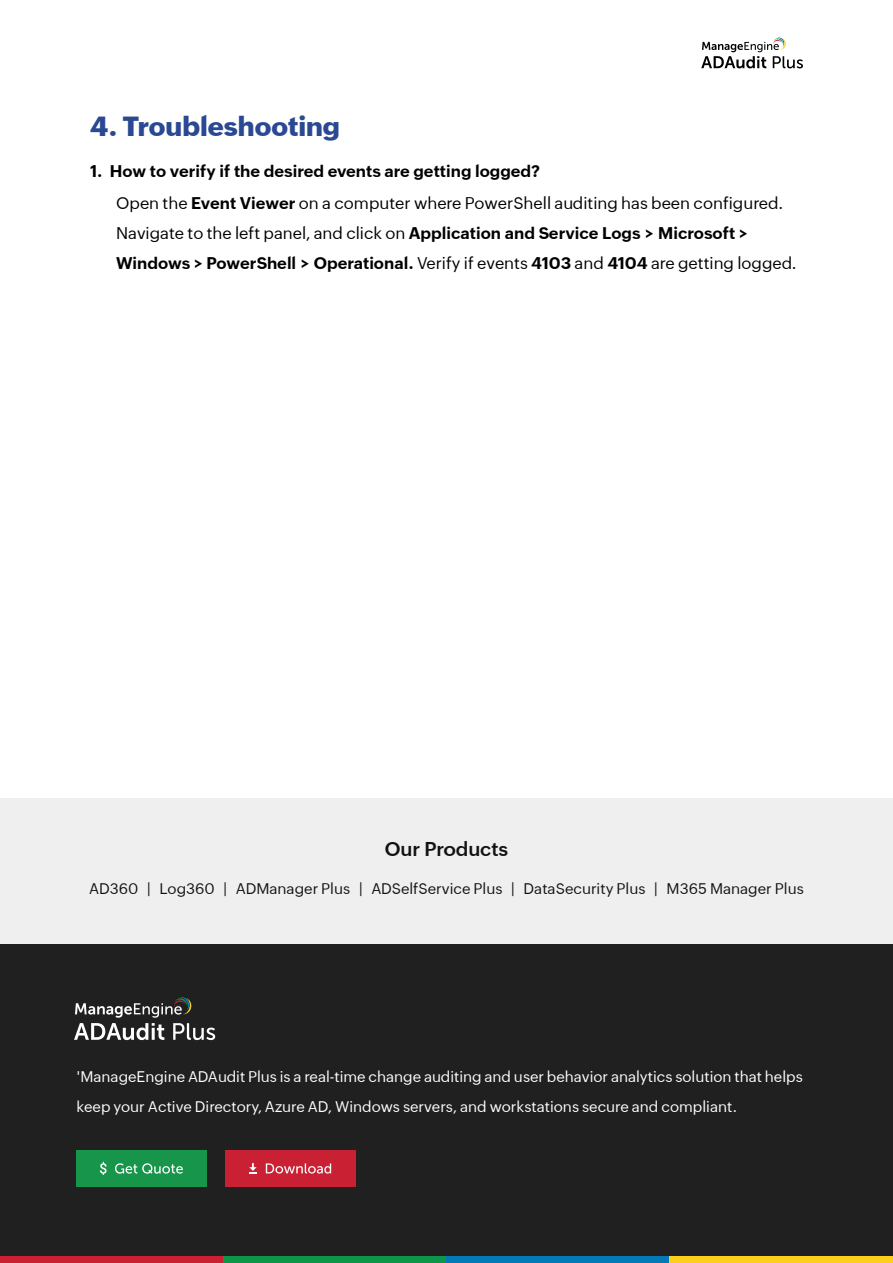
<style>
.page{position:relative;width:893px;height:1263px;background:#fff}
.page>*{position:absolute;margin:0;border:0;box-sizing:border-box;transform-origin:0 0}
.t1{font:800 27px "Zoho Puvi";color:#2b4993}
.t2{font:600 19.5px "Zoho Puvi";color:#121212}
.t3{font:16.5px/30px "Zoho Puvi";color:#000}
.t4{font:700 16.5px "Zoho Puvi";color:#000}
.t5{font:15px/30px "Zoho Puvi";color:#fff}
.t6{font:15px "Zoho Puvi";color:#121212}
.s1{font-weight:700}
</style>
<div class="page">
<div style="left:0;top:942px;width:893px;height:321px;background:#202021"></div>
<div style="left:0;top:1256px;width:223px;height:7px;background:#ca2033"></div>
<div style="left:223px;top:1256px;width:223px;height:7px;background:#0d954a"></div>
<div style="left:446px;top:1256px;width:224px;height:7px;background:#0579b6"></div>
<div style="left:670px;top:1256px;width:223px;height:7px;background:#fccf1f"></div>
<svg style="left:74px;top:997px;width:141px;height:43px"></svg>
<div style="left:76px;top:1150px;width:130px;height:36px;background:#17954a"></div>
<div style="left:225px;top:1150px;width:130px;height:36px;background:#ca2033"></div>
<svg style="left:100px;top:1162px;width:7px;height:13px"></svg>
<svg style="left:115px;top:1163px;width:68px;height:11px"></svg>
<svg style="left:266px;top:1163px;width:65px;height:10px"></svg>
<svg style="left:249px;top:1163px;width:8px;height:10px"></svg>
<svg style="left:701px;top:37px;width:102px;height:31px"></svg>
<div style="left:0;top:798px;width:893px;height:145px;background:#efefef"></div>
<h1 class="t1" style="left:90px;top:106px;width:252px">4. Troubleshooting</h1>
<p class="t4" style="left:90px;top:159px;width:452px">1. How to verify if the desired events are getting logged?</p>
<p class="t3" style="left:116px;top:187px;width:682px">Open the <span class="s1">Event Viewer</span> on a computer where PowerShell auditing has been configured.<br>Navigate to the left panel, and click on <span class="s1">Application and Service Logs &gt; Microsoft &gt;<br>Windows &gt; PowerShell &gt; Operational.</span> Verify if events <span class="s1">4103</span> and <span class="s1">4104</span> are getting logged.</p>
<p class="t2" style="left:385px;top:834px;width:125px">Our Products</p>
<p class="t6" style="left:89px;top:877px;width:716px">AD360 | Log360 | ADManager Plus | ADSelfService Plus | DataSecurity Plus | M365 Manager Plus</p>
<p class="t5" style="left:77px;top:1060px;width:728px">'ManageEngine ADAudit Plus is a real-time change auditing and user behavior analytics solution that helps keep your Active Directory, Azure AD, Windows servers, and workstations secure and compliant.</p>
</div>
